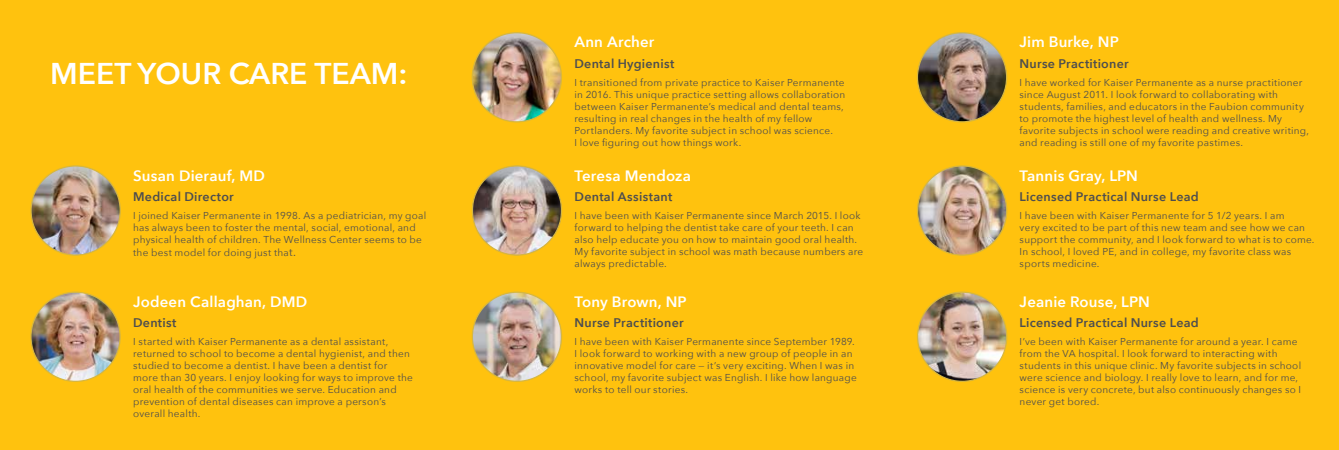
<style>
.page{position:relative;width:1339px;height:450px;background:#ffc20e}
.page>*{position:absolute;margin:0;border:0;box-sizing:border-box;transform-origin:0 0}
.t1{font:600 30px "Avenir Next";color:#fff}
.t2{font:600 15px "Avenir Next";letter-spacing:.01em;color:#fff}
.t3{font:600 12.5px "Avenir Next";letter-spacing:.02em;color:#4d4d4f}
.t4{font:10px/12px "Avenir Next";letter-spacing:.025em;color:#4d4d4f}
.s1{font-size:11.25px}
</style>
<div class="page">
<img style="left:472px;top:166px;width:89px;height:89px;border-radius:45px">
<img style="left:917px;top:166px;width:90px;height:89px;border-radius:45px">
<img style="left:472px;top:292px;width:89px;height:89px;border-radius:45px">
<img style="left:917px;top:292px;width:90px;height:89px;border-radius:44px">
<img style="left:31px;top:292px;width:89px;height:89px;border-radius:45px">
<img style="left:31px;top:166px;width:89px;height:89px;border-radius:45px">
<img style="left:472px;top:33px;width:89px;height:89px;border-radius:45px">
<img style="left:917px;top:33px;width:89px;height:89px;border-radius:45px">
<p class="t1" style="left:50px;top:48px;width:359px">MEET YOUR CARE TEAM:</p>
<p class="t2" style="left:133px;top:162px;width:133px">Susan Dierauf, MD</p>
<p class="t3" style="left:133px;top:186px;width:102px">Medical Director</p>
<p class="t4" style="left:133px;top:209px;width:295px">I joined Kaiser Permanente in 1998. As a pediatrician, my goal has always been to foster the mental, social, emotional, and physical health of children. The Wellness Center seems to be</p>
<p class="t4" style="left:133px;top:246px;width:164px">the best model for doing just tha<span class="s1">t.</span></p>
<p class="t2" style="left:133px;top:289px;width:176px">Jodeen Callaghan, DMD</p>
<p class="t3" style="left:133px;top:312px;width:45px">Dentist</p>
<p class="t4" style="left:133px;top:335px;width:281px">I started with Kaiser Permanente as a dental assistant, returned to school to become a dental hygienist, and then studied to become a dentist. I have been a dentist for more than 30 years. I enjoy looking for ways to improve the oral health of the communities we serve. Education and prevention of dental diseases can improve a person’s overall health.</p>
<p class="t2" style="left:574px;top:29px;width:81px">Ann Archer</p>
<p class="t3" style="left:574px;top:53px;width:101px">Dental Hygienist</p>
<p class="t4" style="left:574px;top:76px;width:272px">I transitioned from private practice to Kaiser Permanente in 2016. This unique practice setting allows collaboration between Kaiser Permanente’s medical and dental teams, resulting in real changes in the health of my fellow Portlanders. My favorite subject in school was science.<br>I love figuring out how things work.</p>
<p class="t2" style="left:574px;top:162px;width:118px">Teresa Mendoza</p>
<p class="t3" style="left:574px;top:186px;width:99px">Dental Assistant</p>
<p class="t4" style="left:574px;top:209px;width:290px">I have been with Kaiser Permanente since March 2015. I look forward to helping the dentist take care of your teeth. I can also help educate you on how to maintain good oral health.<br>My favorite subject in school was math because numbers are always predictable.</p>
<p class="t2" style="left:574px;top:289px;width:114px">Tony Brown, NP</p>
<p class="t3" style="left:574px;top:312px;width:111px">Nurse Practitioner</p>
<p class="t4" style="left:574px;top:335px;width:284px">I have been with Kaiser Permanente since September 1989.<br>I look forward to working with a new group of people in an innovative model for care — it’s very exciting. When I was in school, my favorite subject was English. I like how language works to tell our stories.</p>
<p class="t2" style="left:1019px;top:29px;width:101px">Jim Burke, NP</p>
<p class="t3" style="left:1019px;top:53px;width:111px">Nurse Practitioner</p>
<p class="t4" style="left:1019px;top:76px;width:291px">I have worked for Kaiser Permanente as a nurse practitioner since August 2011. I look forward to collaborating with students, families, and educators in the Faubion community to promote the highest level of health and wellness. My favorite subjects in school were reading and creative writing, and reading is still one of my favorite pastimes.</p>
<p class="t2" style="left:1019px;top:162px;width:120px">Tannis Gray, LPN</p>
<p class="t3" style="left:1019px;top:186px;width:181px">Licensed Practical Nurse Lead</p>
<p class="t4" style="left:1019px;top:209px;width:296px">I have been with Kaiser Permanente for 5 1/2 years. I am<br>very excited to be part of this new team and see how we can support the community, and I look forward to what is to come.<br>In school, I loved PE, and in college, my favorite class was sports medicine.</p>
<p class="t2" style="left:1019px;top:289px;width:132px">Jeanie Rouse, LPN</p>
<p class="t3" style="left:1019px;top:312px;width:181px">Licensed Practical Nurse Lead</p>
<p class="t4" style="left:1019px;top:335px;width:283px">I’ve been with Kaiser Permanente for around a year. I came from the VA hospital. I look forward to interacting with students in this unique clinic. My favorite subjects in school were science and biology. I really love to learn, and for me, science is very concrete, but also continuously changes so I never get bored.</p>
</div>
